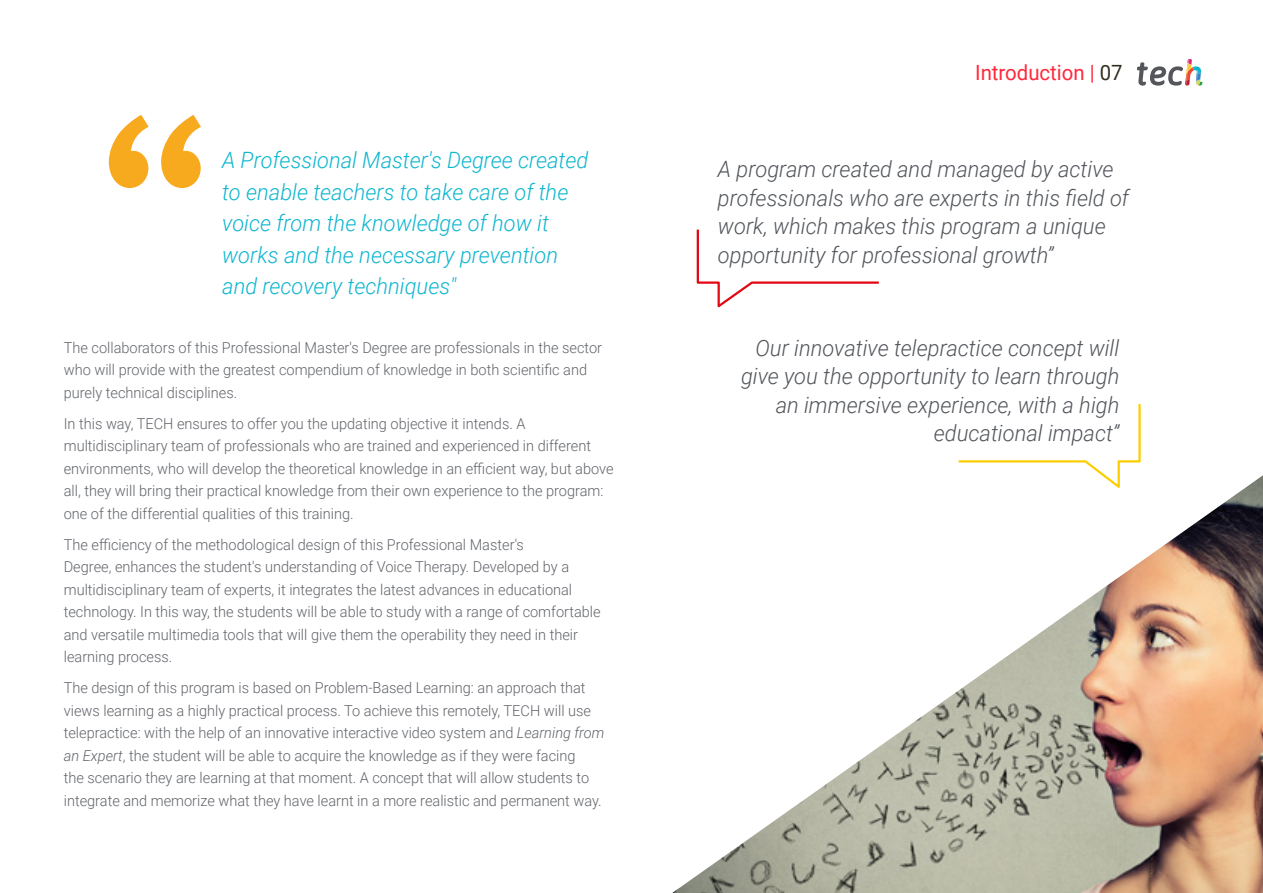
<style>
.page{position:relative;width:1263px;height:893px;background:#fff}
.page>*{position:absolute;margin:0;border:0;box-sizing:border-box;transform-origin:0 0}
.t1{font:italic 300 22.5px/28.5px "Roboto";color:#52555b;text-align:right}
.t2{font:italic 300 22.5px/31.5px "Roboto";color:#0fb6cf}
.t3{font:21px "Roboto";color:#ff293a}
.t4{font:300 15px/22.5px "Roboto";color:#61646a}
.s1{font-style:italic}
.s2{color:#312e20}
</style>
<div class="page">
<svg style="left:109px;top:115px;width:92px;height:73px"></svg>
<svg style="left:958px;top:404px;width:183px;height:71px"></svg>
<svg style="left:696px;top:229px;width:183px;height:79px"></svg>
<img style="left:672px;top:475px;width:591px;height:418px">
<svg style="left:1137px;top:59px;width:65px;height:27px"></svg>
<h1 class="t2" style="left:222px;top:144px;width:368px">A Professional Master's Degree created to enable teachers to take care of the voice from the knowledge of how it works and the necessary prevention and recovery techniques"</h1>
<p class="t4" style="left:64px;top:335px;width:540px">The collaborators of this Professional Master's Degree are professionals in the sector who will provide with the greatest compendium of knowledge in both scientific and purely technical disciplines.</p>
<p class="t4" style="left:64px;top:411px;width:551px">In this way, TECH ensures to offer you the updating objective it intends. A multidisciplinary team of professionals who are trained and experienced in different environments, who will develop the theoretical knowledge in an efficient way, but above all, they will bring their practical knowledge from their own experience to the program: one of the differential qualities of this training.</p>
<p class="t4" style="left:64px;top:532px;width:538px">The efficiency of the methodological design of this Professional Master's<br>Degree, enhances the student's understanding of Voice Therapy. Developed by a multidisciplinary team of experts, it integrates the latest advances in educational technology. In this way, the students will be able to study with a range of comfortable and versatile multimedia tools that will give them the operability they need in their learning process.</p>
<p class="t4" style="left:64px;top:676px;width:542px">The design of this program is based on Problem-Based Learning: an approach that views learning as a highly practical process. To achieve this remotely, TECH will use telepractice: with the help of an innovative interactive video system and <span class="s1">Learning from an Expert</span>, the student will be able to acquire the knowledge as if they were facing<br>the scenario they are learning at that moment. A concept that will allow students to integrate and memorize what they have learnt in a more realistic and permanent way.</p>
<h2 class="t3" style="left:975px;top:57px;width:149px">Introduction | <span class="s2">07</span></h2>
<h1 class="t1" style="left:718px;top:154px;width:413px;text-align:left">A program created and managed by active professionals who are experts in this field of work, which makes this program a unique opportunity for professional growth”</h1>
<h1 class="t1" style="left:741px;top:333px;width:380px">Our innovative telepractice concept will give you the opportunity to learn through an immersive experience, with a high educational impact”</h1>
</div>
